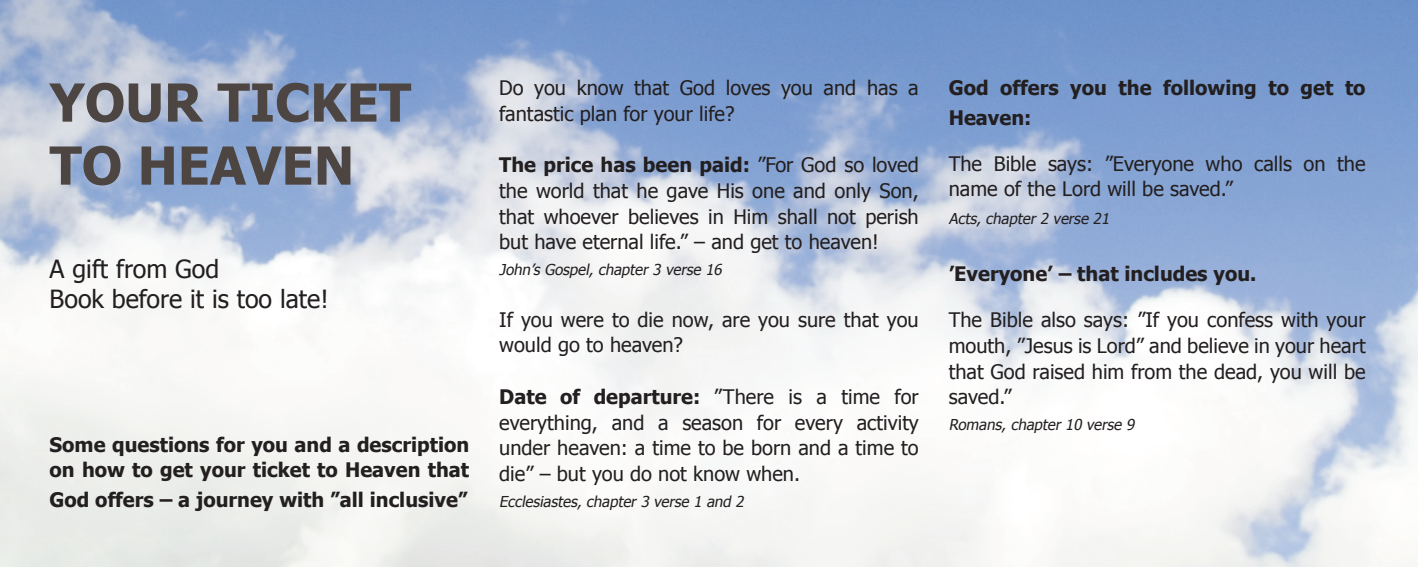
<style>
.page{position:relative;width:1418px;height:567px;background:#fff}
.page>*{position:absolute;margin:0;border:0;box-sizing:border-box;transform-origin:0 0}
.t1{font:700 52.5px/63px "Tahoma";color:#4d4542}
.t2{font:25px/30px "Tahoma";color:#231f20}
.t3{font:20px/25.8px "Tahoma";color:#231f20}
.t4{font:700 20px/25px "Tahoma";color:#231f20}
.t5{font:italic 15px "Tahoma";color:#231f20}
.s1{font-weight:700}
</style>
<div class="page">
<img style="left:0;top:0;width:1417px;height:567px">
<h1 class="t1" style="left:50px;top:68px;width:363px">YOUR TICKET<br>TO HEAVEN</h1>
<p class="t2" style="left:50px;top:252px;width:280px">A gift from God<br>Book before it is too late!</p>
<p class="t4" style="left:50px;top:431px;width:421px">Some questions for you and a description on how to get your ticket to Heaven that</p>
<p class="t4" style="left:50px;top:486px;width:419px">God offers – a journey with ”all inclusive”</p>
<p class="t3" style="left:499px;top:74px;width:421px">Do you know that God loves you and has a fantastic plan for your life?</p>
<p class="t3" style="left:499px;top:151px;width:421px;text-align:justify"><span class="s1">The price has been paid:</span> ”For God so loved the world that he gave His one and only Son, that whoever believes in Him shall not perish but have eternal life.” – and get to heaven!</p>
<p class="t5" style="left:499px;top:260px;width:227px">John’s Gospel, chapter 3 verse 16</p>
<p class="t3" style="left:499px;top:306px;width:421px">If you were to die now, are you sure that you would go to heaven?</p>
<p class="t3" style="left:499px;top:383px;width:421px;text-align:justify"><span class="s1">Date of departure:</span> ”There is a time for everything, and a season for every activity under heaven: a time to be born and a time to die” – but you do not know when.</p>
<p class="t5" style="left:499px;top:492px;width:249px">Ecclesiastes, chapter 3 verse 1 and 2</p>
<p class="t4" style="left:948px;top:71px;width:418px;line-height:30px">God offers you the following to get to<br>Heaven:</p>
<p class="t3" style="left:948px;top:150px;width:418px">The Bible says: ”Everyone who calls on the name of the Lord will be saved.”</p>
<p class="t5" style="left:948px;top:208px;width:165px">Acts, chapter 2 verse 21</p>
<p class="t4" style="left:948px;top:260px;width:309px">’Everyone’ – that includes you.</p>
<p class="t3" style="left:948px;top:306px;width:418px;text-align:justify">The Bible also says: ”If you confess with your mouth, ”Jesus is Lord” and believe in your heart that God raised him from the dead, you will be saved.”</p>
<p class="t5" style="left:948px;top:415px;width:190px">Romans, chapter 10 verse 9</p>
</div>
